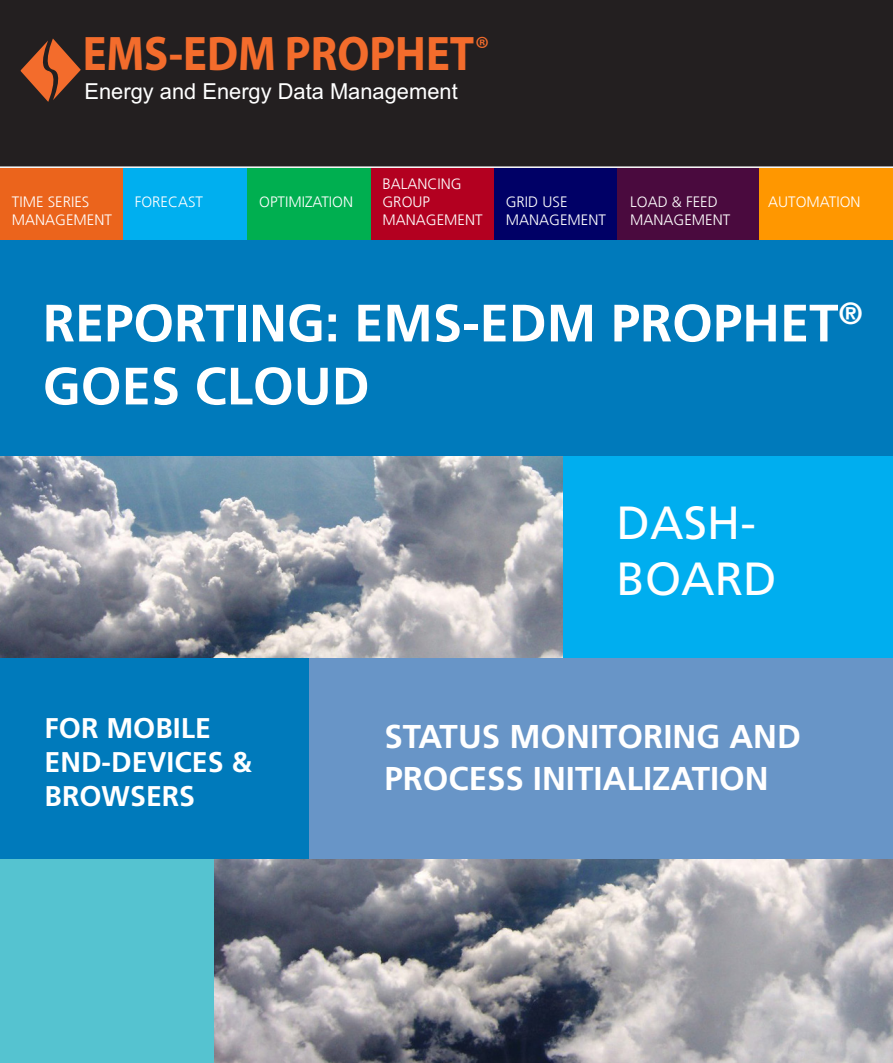
<style>
.page{position:relative;width:893px;height:1063px;background:#fff}
.page>*{position:absolute;margin:0;border:0;box-sizing:border-box;transform-origin:0 0}
.t1{font:700 52.5px/63px "Frutiger LT Com";color:#fff}
.t2{font:700 48.75px "Myriad Pro";color:#f36c2c;scale:.91 1}
.t3{font:46.5px/55.8px "Frutiger LT Com";color:#fff}
.t4{font:33.9px "Myriad Pro";color:#f36c2c}
.t5{font:700 33px "Frutiger LT Com";color:#fff}
.t6{font:700 28.5px/34.2px "Frutiger LT Com";color:#fff}
.t7{font:22.05px "Arial";color:#fff}
.t8{font:300 15px "Frutiger LT Com";color:#fff}
</style>
<div class="page">
<div style="left:0;top:0;width:893px;height:168px;background:#231f20"></div>
<div style="left:0;top:239px;width:893px;height:217px;background:#007abb"></div>
<img style="left:0;top:456px;width:563px;height:202px">
<div style="left:563px;top:456px;width:330px;height:202px;background:#00aeef"></div>
<div style="left:0;top:658px;width:309px;height:202px;background:#007abb"></div>
<div style="left:309px;top:658px;width:584px;height:202px;background:#6895c7"></div>
<div style="left:0;top:860px;width:214px;height:203px;background:#55c3d0"></div>
<img style="left:214px;top:860px;width:679px;height:203px">
<div style="left:0;top:168px;width:123px;height:71px;background:#eb641c"></div>
<div style="left:123px;top:168px;width:125px;height:71px;background:#00afef"></div>
<div style="left:248px;top:168px;width:123px;height:71px;background:#00af50"></div>
<div style="left:371px;top:168px;width:123px;height:71px;background:#b30020"></div>
<div style="left:494px;top:168px;width:124px;height:71px;background:#006"></div>
<div style="left:759px;top:168px;width:134px;height:71px;background:#ff9700"></div>
<div style="left:618px;top:168px;width:141px;height:71px;background:#4a0a3e"></div>
<hr style="left:0;top:166px;width:893px;height:2px;background:#fff">
<svg style="left:20px;top:38px;width:61px;height:64px"></svg>
<p class="t2" style="left:83px;top:22px;width:432px">EMS-EDM PROPHET</p>
<p class="t7" style="left:84px;top:77px;width:375px">Energy and Energy Data Management</p>
<p class="t4" style="left:475px;top:28px;width:16px">®</p>
<p class="t8" style="left:12px;top:193px;width:79px">TIME SERIES</p>
<p class="t8" style="left:12px;top:211px;width:102px">MANAGEMENT</p>
<p class="t8" style="left:135px;top:193px;width:70px">FORECAST</p>
<p class="t8" style="left:259px;top:193px;width:95px">OPTIMIZATION</p>
<p class="t8" style="left:382px;top:175px;width:81px">BALANCING</p>
<p class="t8" style="left:382px;top:193px;width:49px">GROUP</p>
<p class="t8" style="left:382px;top:211px;width:102px">MANAGEMENT</p>
<p class="t8" style="left:506px;top:193px;width:63px">GRID USE</p>
<p class="t8" style="left:506px;top:211px;width:102px">MANAGEMENT</p>
<p class="t8" style="left:630px;top:193px;width:89px">LOAD &amp; FEED</p>
<p class="t8" style="left:630px;top:211px;width:102px">MANAGEMENT</p>
<p class="t8" style="left:768px;top:193px;width:94px">AUTOMATION</p>
<p class="t1" style="left:43px;top:292px;width:821px">REPORTING: EMS-EDM PROPHET<sup>®<br></sup>GOES CLOUD</p>
<p class="t6" style="left:45px;top:711px;width:209px">FOR MOBILE<br>END-DEVICES &amp;<br>BROWSERS</p>
<p class="t3" style="left:617px;top:495px;width:162px">DASH-<br>BOARD</p>
<p class="t5" style="left:384px;top:718px;width:418px">STATUS MONITORING AND</p>
<p class="t5" style="left:384px;top:759px;width:386px">PROCESS INITIALIZATION</p>
</div>
